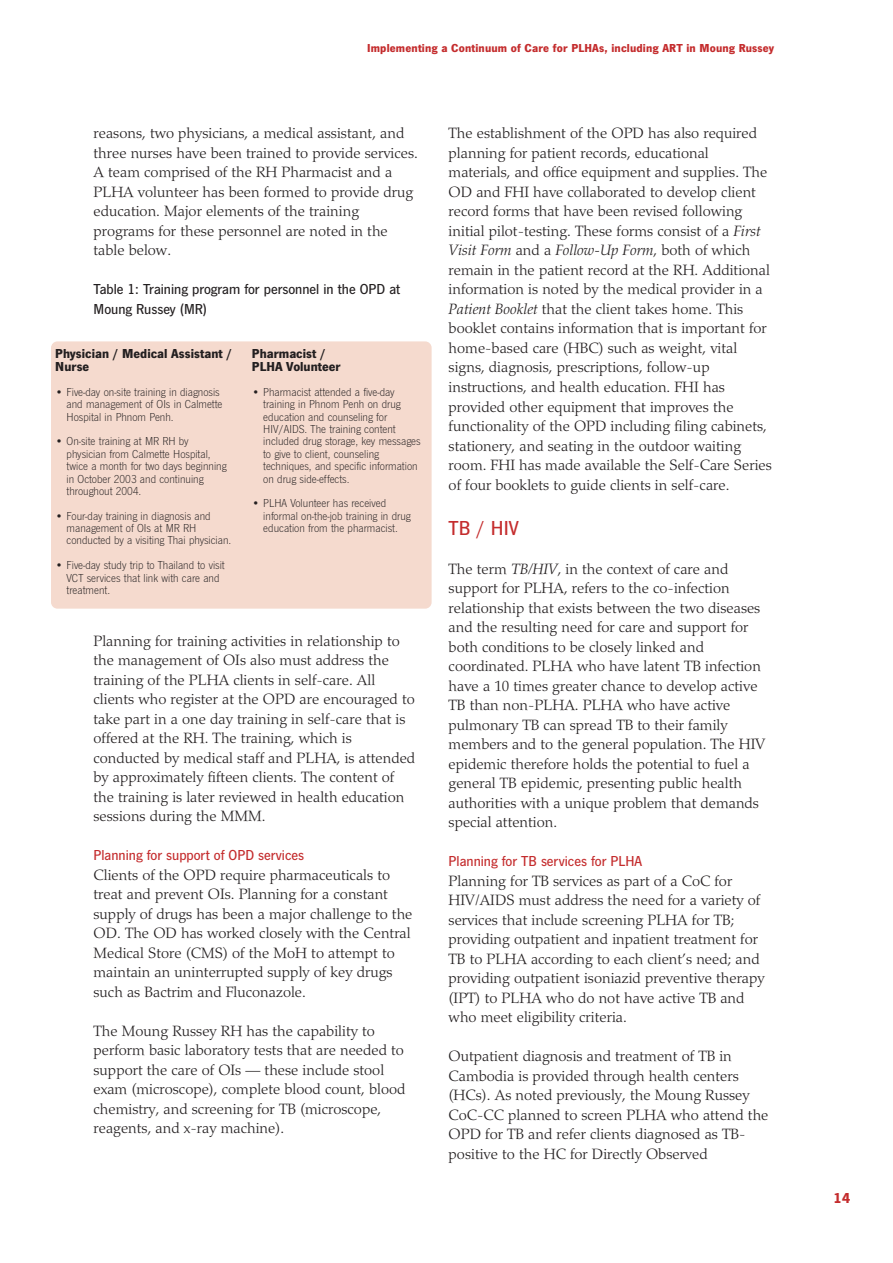
<style>
.page{position:relative;width:893px;height:1263px;background:#fff}
.page>*{position:absolute;margin:0;border:0;box-sizing:border-box;transform-origin:0 0}
.t1{font:500 21px "News Got T";color:#c42c2d}
.t2{font:300 15px/19.5px "Palatino LT Std";color:#231f20}
.t3{font:500 15px/19.5px "News Got T";color:#231f20}
.t4{font:500 15px "News Got T";color:#c42c2d}
.t5{font:700 15px "News Got T";color:#c42c2d}
.t6{font:700 13.5px/13.5px "News Got T";color:#231f20}
.t7{font:12px/12.3px "News Got T Ligh";color:#231f20}
.t8{font:700 12px "News Got T";letter-spacing:.01em;color:#c42c2d}
.s1{font-style:italic}
</style>
<div class="page">
<div style="left:51px;top:341px;width:381px;height:268px;background:#f5dace;border-radius:6px"></div>
<p class="t8" style="left:367px;top:41px;width:409px">Implementing a Continuum of Care for PLHAs, including ART in Moung Russey</p>
<p class="t2" style="left:94px;top:125px;width:326px">reasons, two physicians, a medical assistant, and three nurses have been trained to provide services.<br>A team comprised of the RH Pharmacist and a PLHA volunteer has been formed to provide drug education. Major elements of the training programs for these personnel are noted in the table below.</p>
<p class="t3" style="left:94px;top:280px;width:308px">Table 1: Training program for personnel in the OPD at<br>Moung Russey (MR)</p>
<p class="t6" style="left:55px;top:346px;width:178px">Physician / Medical Assistant /<br>Nurse</p>
<p class="t7" style="left:67px;top:386px;width:157px;text-indent:-11px">• Five-day on-site training in diagnosis and management of OIs in Calmette<br>Hospital in Phnom Penh.</p>
<p class="t7" style="left:67px;top:435px;width:161px;text-indent:-11px">• On-site training at MR RH by physician from Calmette Hospital, twice a month for two days beginning in October 2003 and continuing throughout 2004.</p>
<p class="t7" style="left:67px;top:509px;width:166px;text-indent:-11px">• Four-day training in diagnosis and management of OIs at MR RH conducted by a visiting Thai physician.</p>
<p class="t7" style="left:67px;top:559px;width:160px;text-indent:-11px">• Five-day study trip to Thailand to visit<br>VCT services that link with care and treatment.</p>
<p class="t6" style="left:252px;top:346px;width:90px">Pharmacist /<br>PLHA Volunteer</p>
<p class="t7" style="left:263px;top:386px;width:159px;text-indent:-11px">• Pharmacist attended a five-day training in Phnom Penh on drug education and counseling for<br>HIV/AIDS. The training content included drug storage, key messages to give to client, counseling techniques, and specific information on drug side-effects.</p>
<p class="t7" style="left:263px;top:497px;width:149px;text-indent:-11px">• PLHA Volunteer has received informal on-the-job training in drug education from the pharmacist.</p>
<p class="t2" style="left:94px;top:632px;width:323px">Planning for training activities in relationship to the management of OIs also must address the training of the PLHA clients in self-care. All clients who register at the OPD are encouraged to take part in a one day training in self-care that is offered at the RH. The training, which is conducted by medical staff and PLHA, is attended by approximately fifteen clients. The content of the training is later reviewed in health education sessions during the MMM.</p>
<p class="t4" style="left:94px;top:846px;width:212px">Planning for support of OPD services</p>
<p class="t2" style="left:94px;top:866px;width:320px">Clients of the OPD require pharmaceuticals to treat and prevent OIs. Planning for a constant supply of drugs has been a major challenge to the OD. The OD has worked closely with the Central Medical Store (CMS) of the MoH to attempt to maintain an uninterrupted supply of key drugs such as Bactrim and Fluconazole.</p>
<p class="t2" style="left:94px;top:1022px;width:313px">The Moung Russey RH has the capability to perform basic laboratory tests that are needed to support the care of OIs — these include stool exam (microscope), complete blood count, blood chemistry, and screening for TB (microscope, reagents, and x-ray machine).</p>
<p class="t2" style="left:449px;top:125px;width:325px">The establishment of the OPD has also required planning for patient records, educational materials, and office equipment and supplies. The OD and FHI have collaborated to develop client record forms that have been revised following initial pilot-testing. These forms consist of a <span class="s1">First Visit Form</span> and a <span class="s1">Follow-Up Form</span>, both of which remain in the patient record at the RH. Additional information is noted by the medical provider in a <span class="s1">Patient Booklet</span> that the client takes home. This booklet contains information that is important for home-based care (HBC) such as weight, vital signs, diagnosis, prescriptions, follow-up instructions, and health education. FHI has provided other equipment that improves the functionality of the OPD including filing cabinets, stationery, and seating in the outdoor waiting room. FHI has made available the Self-Care Series of four booklets to guide clients in self-care.</p>
<h1 class="t1" style="left:449px;top:515px;width:72px">TB / HIV</h1>
<p class="t2" style="left:449px;top:560px;width:318px">The term <span class="s1">TB/HIV</span>, in the context of care and support for PLHA, refers to the co-infection relationship that exists between the two diseases and the resulting need for care and support for both conditions to be closely linked and coordinated. PLHA who have latent TB infection have a 10 times greater chance to develop active TB than non-PLHA. PLHA who have active pulmonary TB can spread TB to their family members and to the general population. The HIV epidemic therefore holds the potential to fuel a general TB epidemic, presenting public health authorities with a unique problem that demands special attention.</p>
<p class="t4" style="left:449px;top:852px;width:195px">Planning for TB services for PLHA</p>
<p class="t2" style="left:449px;top:872px;width:318px">Planning for TB services as part of a CoC for HIV/AIDS must address the need for a variety of services that include screening PLHA for TB; providing outpatient and inpatient treatment for TB to PLHA according to each client’s need; and providing outpatient isoniazid preventive therapy (IPT) to PLHA who do not have active TB and who meet eligibility criteria.</p>
<p class="t2" style="left:449px;top:1048px;width:321px">Outpatient diagnosis and treatment of TB in Cambodia is provided through health centers (HCs). As noted previously, the Moung Russey CoC-CC planned to screen PLHA who attend the OPD for TB and refer clients diagnosed as TB&shy;positive to the HC for Directly Observed</p>
<p class="t5" style="left:833px;top:1189px;width:19px">14</p>
</div>
